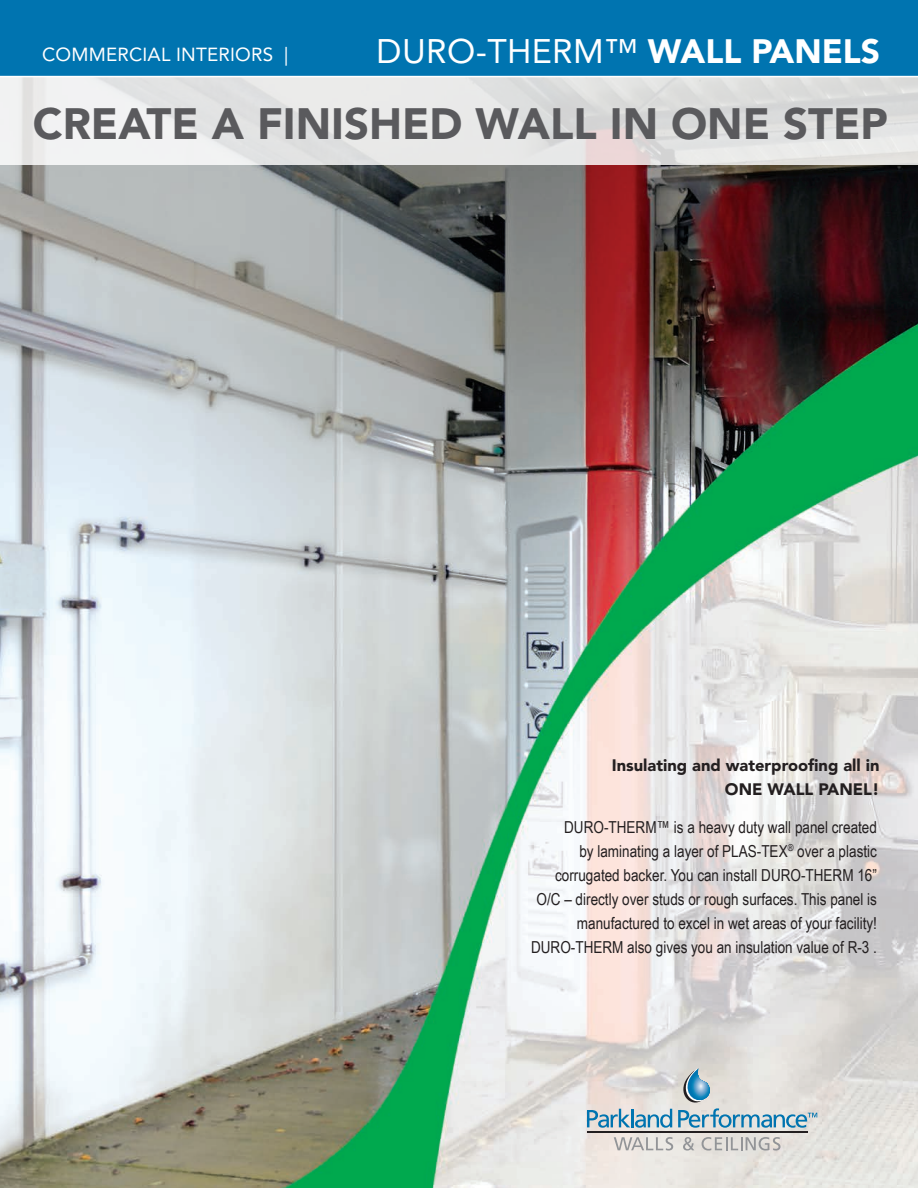
<style>
.page{position:relative;width:918px;height:1188px;background:#fff}
.page>*{position:absolute;margin:0;border:0;box-sizing:border-box;transform-origin:0 0}
.t1{font:900 43.5px "Avenir LT Std";color:#5a5a5d}
.t2{font:33.9px "Avenir LT Std";letter-spacing:.01em;color:#fff}
.t3{font:18.9px "Avenir LT Std";letter-spacing:.01em;color:#fff}
.t4{font:16.5px/24px "Arial Narrow";color:#231f20;text-align:right}
.t5{font:900 16.5px/24px "Avenir LT Std";color:#231f20;text-align:right}
.s1{font-weight:900;font-size:33.6px}
</style>
<div class="page">
<img style="left:0;top:164px;width:918px;height:1024px">
<svg style="left:0;top:77px;width:918px;height:87px;fill:#e5e4e4"></svg>
<svg style="left:614px;top:1137px;width:59px;height:14px"></svg>
<svg style="left:683px;top:1137px;width:11px;height:14px"></svg>
<svg style="left:702px;top:1137px;width:79px;height:14px"></svg>
<hr style="left:587px;top:1131px;width:220px;height:1px;background:#231f20">
<svg style="left:587px;top:1068px;width:230px;height:60px;background:#c7d1d4"></svg>
<div style="left:0;top:0;width:918px;height:76px;background:#0074b0"></div>
<p class="t3" style="left:42px;top:44px;width:248px">COMMERCIAL INTERIORS |</p>
<p class="t2" style="left:377px;top:32px;width:505px">DURO-THERM™ <span class="s1">WALL PANELS</span></p>
<p class="t1" style="left:33px;top:97px;width:856px">CREATE A FINISHED WALL IN ONE STEP</p>
<p class="t5" style="left:612px;top:754px;width:269px">Insulating and waterproofing all in<br>ONE WALL PANEL!</p>
<p class="t4" style="left:531px;top:814px;width:347px">DURO-THERM™ is a heavy duty wall panel created<br>by laminating a layer of PLAS-TEX<sup>®</sup> over a plastic corrugated backer. You can install DURO-THERM 16” O/C – directly over studs or rough surfaces. This panel is manufactured to excel in wet areas of your facility!<br>DURO-THERM also gives you an insulation value of R-3 .</p>
</div>
